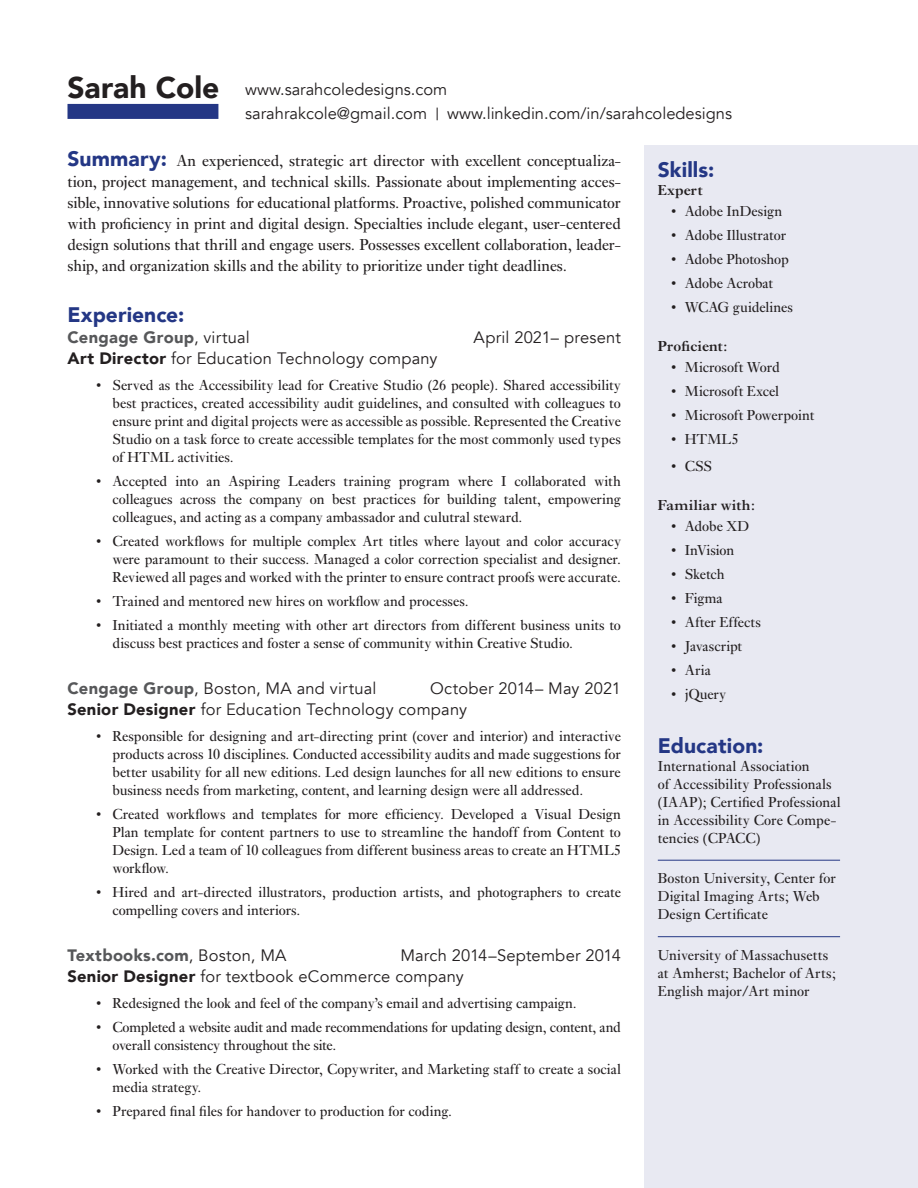
<style>
.page{position:relative;width:918px;height:1188px;background:#fff}
.page>*{position:absolute;margin:0;border:0;box-sizing:border-box;transform-origin:0 0}
.t1{font:900 21px "Avenir";letter-spacing:.005em;color:#243785}
.t2{font:16.5px/21px "Ehrhardt";color:#231f20;text-align:justify}
.t3{font:16.5px/21px "Avenir";letter-spacing:.01em;color:#231f20}
.t4{font:900 16.5px "Avenir";letter-spacing:.015em;color:#57585a}
.t5{font:15px/18px "Ehrhardt";color:#231f20}
.t6{font:600 15px "Ehrhardt";letter-spacing:.005em;color:#231f20}
.s1{font-weight:900;font-size:30px}
.s2{font-family:"Avenir";font-weight:900;font-size:21px;color:#243785}
.s3{font-weight:400;color:#231f20}
.s4{font-weight:900}
.s5{font-weight:900;color:#57585a}
</style>
<div class="page">
<div style="left:68px;top:104px;width:150px;height:15px;background:#243785"></div>
<div style="left:644px;top:145px;width:274px;height:1043px;background:#e8e9f2"></div>
<hr style="left:658px;top:860px;width:182px;height:1px;background:#243785">
<hr style="left:658px;top:936px;width:182px;height:1px;background:#243785">
<p class="t3" style="left:245px;top:78px;width:488px;line-height:24px;text-indent:-178px"><span class="s1">Sarah Cole</span> www.sarahcoledesigns.com<br>sarahrakcole@gmail.com | www.linkedin.com/in/sarahcoledesigns</p>
<p class="t2" style="left:68px;top:150px;width:555px"><span class="s2">Summary:</span> An experienced, strategic art director with excellent conceptualiza&shy;tion, project management, and technical skills. Passionate about implementing acces&shy;sible, innovative solutions for educational platforms. Proactive, polished communicator with proficiency in print and digital design. Specialties include elegant, user-centered design solutions that thrill and engage users. Possesses excellent collaboration, leader&shy;ship, and organization skills and the ability to prioritize under tight deadlines.</p>
<h1 class="t1" style="left:68px;top:297px;width:118px">Experience:</h1>
<p class="t4" style="left:68px;top:323px;width:184px">Cengage Group<span class="s3">, virtual</span></p>
<p class="t3" style="left:474px;top:327px;width:149px">April 2021– present</p>
<p class="t3" style="left:68px;top:348px;width:372px"><span class="s4">Art Director</span> for Education Technology company</p>
<p class="t5" style="left:112px;top:375px;width:510px;text-align:justify;text-indent:-16px">• Served as the Accessibility lead for Creative Studio (26 people). Shared accessibility best practices, created accessibility audit guidelines, and consulted with colleagues to ensure print and digital projects were as accessible as possible. Represented the Creative Studio on a task force to create accessible templates for the most commonly used types of HTML activities.</p>
<p class="t5" style="left:112px;top:471px;width:510px;text-align:justify;text-indent:-16px">• Accepted into an Aspiring Leaders training program where I collaborated with colleagues across the company on best practices for building talent, empowering colleagues, and acting as a company ambassador and culutral steward.</p>
<p class="t5" style="left:112px;top:531px;width:510px;text-align:justify;text-indent:-16px">• Created workflows for multiple complex Art titles where layout and color accuracy were paramount to their success. Managed a color correction specialist and designer.<br>Reviewed all pages and worked with the printer to ensure contract proofs were accurate.</p>
<p class="t5" style="left:96px;top:591px;width:374px">• Trained and mentored new hires on workflow and processes.</p>
<p class="t5" style="left:112px;top:615px;width:510px;text-indent:-16px">• Initiated a monthly meeting with other art directors from different business units to discuss best practices and foster a sense of community within Creative Studio.</p>
<p class="t3" style="left:68px;top:678px;width:310px"><span class="s5">Cengage Group</span>, Boston, MA and virtual</p>
<h1 class="t1" style="left:658px;top:151px;width:58px">Skills:</h1>
<p class="t6" style="left:658px;top:181px;width:47px">Expert</p>
<p class="t5" style="left:671px;top:201px;width:112px">• Adobe InDesign</p>
<p class="t5" style="left:671px;top:225px;width:116px">• Adobe Illustrator</p>
<p class="t5" style="left:671px;top:249px;width:119px">• Adobe Photoshop</p>
<p class="t5" style="left:671px;top:273px;width:103px">• Adobe Acrobat</p>
<p class="t5" style="left:671px;top:297px;width:123px">• WCAG guidelines</p>
<p class="t6" style="left:658px;top:337px;width:71px">Proficient:</p>
<p class="t5" style="left:671px;top:357px;width:110px">• Microsoft Word</p>
<p class="t5" style="left:671px;top:381px;width:109px">• Microsoft Excel</p>
<p class="t5" style="left:671px;top:405px;width:145px">• Microsoft Powerpoint</p>
<p class="t5" style="left:671px;top:429px;width:69px">• HTML5</p>
<p class="t5" style="left:671px;top:456px;width:42px">• CSS</p>
<p class="t6" style="left:658px;top:496px;width:99px">Familiar with:</p>
<p class="t5" style="left:671px;top:516px;width:80px">• Adobe XD</p>
<p class="t5" style="left:671px;top:540px;width:65px">• InVision</p>
<p class="t5" style="left:671px;top:564px;width:55px">• Sketch</p>
<p class="t5" style="left:671px;top:588px;width:53px">• Figma</p>
<p class="t5" style="left:671px;top:612px;width:91px">• After Effects</p>
<p class="t5" style="left:671px;top:636px;width:72px">• Javascript</p>
<p class="t5" style="left:671px;top:660px;width:41px">• Aria</p>
<p class="t5" style="left:671px;top:684px;width:56px">• jQuery</p>
<h1 class="t1" style="left:658px;top:727px;width:107px">Education:</h1>
<p class="t5" style="left:658px;top:756px;width:184px">International Association<br>of Accessibility Professionals (IAAP); Certified Professional in Accessibility Core Compe&shy;tencies (CPACC)</p>
<p class="t5" style="left:658px;top:869px;width:180px">Boston University, Center for<br>Digital Imaging Arts; Web<br>Design Certificate</p>
<p class="t5" style="left:658px;top:945px;width:180px">University of Massachusetts at Amherst; Bachelor of Arts;<br>English major/Art minor</p>
<p class="t3" style="left:68px;top:678px;width:555px;text-indent:363px">October 2014– May 2021<br><span class="s4">Senior Designer</span> for Education Technology company</p>
<p class="t5" style="left:112px;top:726px;width:510px;text-align:justify;text-indent:-16px">• Responsible for designing and art-directing print (cover and interior) and interactive products across 10 disciplines. Conducted accessibility audits and made suggestions for better usability for all new editions. Led design launches for all new editions to ensure business needs from marketing, content, and learning design were all addressed.</p>
<p class="t5" style="left:112px;top:804px;width:510px;text-align:justify;text-indent:-16px">• Created workflows and templates for more efficiency. Developed a Visual Design Plan template for content partners to use to streamline the handoff from Content to Design. Led a team of 10 colleagues from different business areas to create an HTML5 workflow.</p>
<p class="t5" style="left:112px;top:882px;width:510px;text-indent:-16px">• Hired and art-directed illustrators, production artists, and photographers to create compelling covers and interiors.</p>
<p class="t4" style="left:68px;top:941px;width:221px">Textbooks.com<span class="s3">, Boston, MA</span></p>
<p class="t3" style="left:68px;top:945px;width:555px;text-indent:333px">March 2014–September 2014<br><span class="s4">Senior Designer</span> for textbook eCommerce company</p>
<p class="t5" style="left:96px;top:993px;width:482px">• Redesigned the look and feel of the company’s email and advertising campaign.</p>
<p class="t5" style="left:112px;top:1017px;width:510px;text-indent:-16px">• Completed a website audit and made recommendations for updating design, content, and overall consistency throughout the site.</p>
<p class="t5" style="left:112px;top:1059px;width:510px;text-indent:-16px">• Worked with the Creative Director, Copywriter, and Marketing staff to create a social media strategy.</p>
<p class="t5" style="left:96px;top:1101px;width:357px">• Prepared final files for handover to production for coding.</p>
</div>
